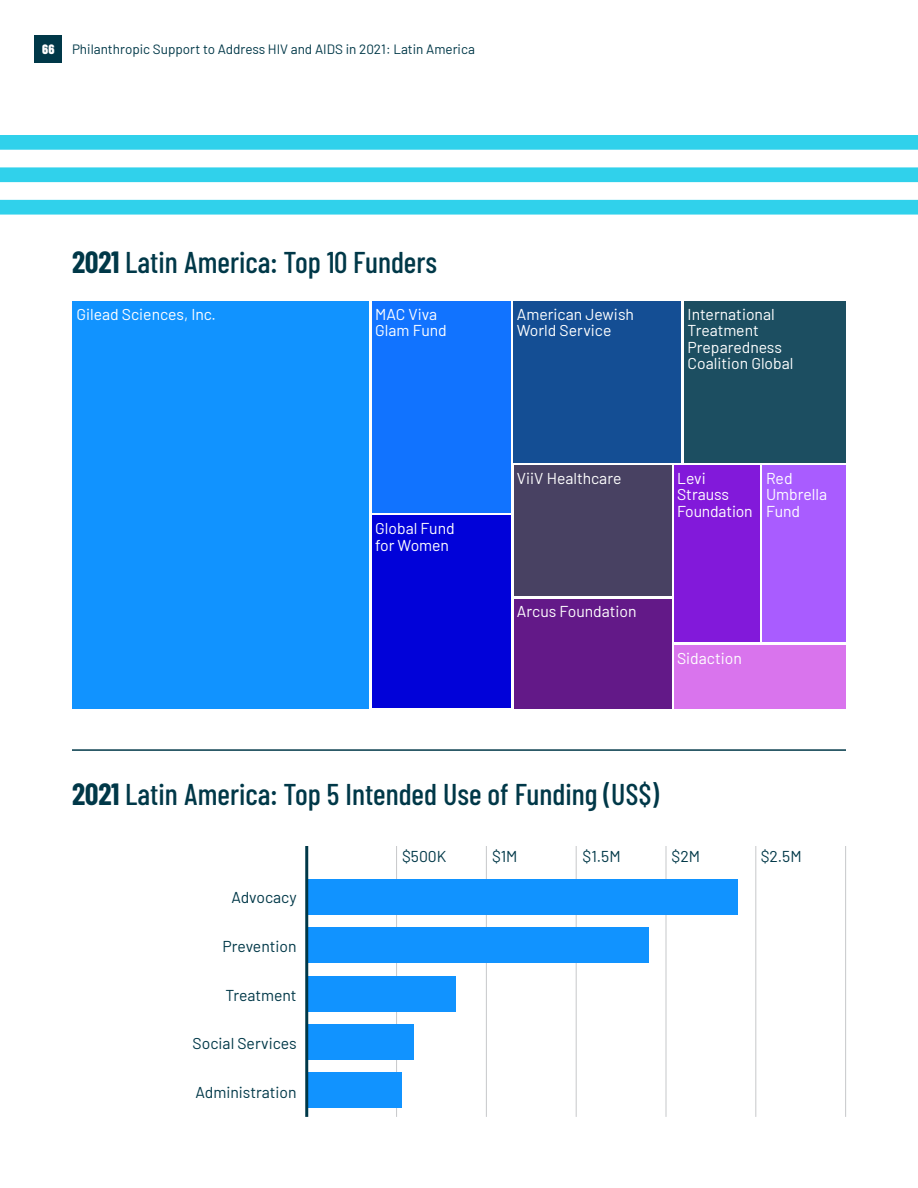
<style>
.page{position:relative;width:918px;height:1188px;background:#fff}
.page>*{position:absolute;margin:0;border:0;box-sizing:border-box;transform-origin:0 0}
.Chart_title_-_BarCon{font:500 30px "Barlow Condensed";color:#003848}
.Body_-_Barlow_10_5_n{font:15.75px/16.5px "Barlow";color:#fff}
.t1{font:15.75px "Barlow";color:#003848}
.Body_-_Barlow_10_5_n-2{font:13.5px "Barlow";color:#003848}
.t2{font:800 13.5px "Barlow Condensed";color:#fff}
.s1{font-weight:700}
</style>
<div class="page">
<hr style="left:396px;top:846px;width:1px;height:271px;background:#c7c8ca">
<hr style="left:486px;top:846px;width:1px;height:271px;background:#c7c8ca">
<hr style="left:755px;top:846px;width:1px;height:271px;background:#c7c8ca">
<hr style="left:666px;top:846px;width:1px;height:271px;background:#c7c8ca">
<hr style="left:576px;top:846px;width:1px;height:271px;background:#c7c8ca">
<hr style="left:845px;top:846px;width:1px;height:271px;background:#c7c8ca">
<div style="left:308px;top:879px;width:430px;height:36px;background:#1193ff"></div>
<div style="left:308px;top:927px;width:341px;height:36px;background:#1193ff"></div>
<div style="left:308px;top:976px;width:148px;height:36px;background:#1193ff"></div>
<div style="left:308px;top:1024px;width:106px;height:36px;background:#1193ff"></div>
<div style="left:308px;top:1072px;width:94px;height:36px;background:#1193ff"></div>
<div style="left:72px;top:301px;width:297px;height:407px;background:#1193ff"></div>
<div style="left:372px;top:301px;width:139px;height:212px;background:#1173ff"></div>
<div style="left:372px;top:516px;width:139px;height:192px;background:#0102d9"></div>
<div style="left:514px;top:301px;width:167px;height:161px;background:#144e94"></div>
<div style="left:684px;top:301px;width:162px;height:161px;background:#1c4e61"></div>
<div style="left:514px;top:465px;width:157px;height:131px;background:#484162"></div>
<div style="left:674px;top:465px;width:86px;height:177px;background:#8219da"></div>
<div style="left:514px;top:599px;width:157px;height:109px;background:#631988"></div>
<div style="left:674px;top:645px;width:172px;height:63px;background:#d974ed"></div>
<div style="left:763px;top:465px;width:83px;height:177px;background:#a95cff"></div>
<hr style="left:72px;top:749px;width:774px;height:2px;background:#003848">
<hr style="left:305px;top:846px;width:3px;height:271px;background:#003848">
<div style="left:0;top:200px;width:918px;height:15px;background:#30d1eb"></div>
<div style="left:0;top:167px;width:918px;height:15px;background:#30d1eb"></div>
<div style="left:0;top:135px;width:918px;height:15px;background:#30d1eb"></div>
<div style="left:35px;top:35px;width:27px;height:27px;background:#003848"></div>
<p class="t2" style="left:42px;top:41px;width:14px">66</p>
<p class="Body_-_Barlow_10_5_n-2" style="left:72px;top:39px;width:404px">Philanthropic Support to Address HIV and AIDS in 2021: Latin America</p>
<h4 class="Chart_title_-_BarCon" style="left:72px;top:243px;width:367px"><span class="s1">2021</span> Latin America: Top 10 Funders</h4>
<p class="Body_-_Barlow_10_5_n" style="left:76px;top:305px;width:141px">Gilead Sciences, Inc.</p>
<p class="Body_-_Barlow_10_5_n" style="left:375px;top:305px;width:73px">MAC Viva<br>Glam Fund</p>
<p class="Body_-_Barlow_10_5_n" style="left:375px;top:519px;width:81px">Global Fund for Women</p>
<p class="Body_-_Barlow_10_5_n" style="left:517px;top:305px;width:119px">American Jewish<br>World Service</p>
<p class="Body_-_Barlow_10_5_n" style="left:517px;top:469px;width:106px">ViiV Healthcare</p>
<p class="Body_-_Barlow_10_5_n" style="left:517px;top:602px;width:121px">Arcus Foundation</p>
<p class="Body_-_Barlow_10_5_n" style="left:688px;top:305px;width:107px">International<br>Treatment<br>Preparedness<br>Coalition Global</p>
<p class="Body_-_Barlow_10_5_n" style="left:677px;top:469px;width:77px">Levi<br>Strauss<br>Foundation</p>
<p class="Body_-_Barlow_10_5_n" style="left:766px;top:469px;width:63px">Red<br>Umbrella<br>Fund</p>
<p class="Body_-_Barlow_10_5_n" style="left:677px;top:649px;width:66px">Sidaction</p>
<h4 class="Chart_title_-_BarCon" style="left:72px;top:775px;width:589px"><span class="s1">2021</span> Latin America: Top 5 Intended Use of Funding (US$)</h4>
<p class="t1" style="left:402px;top:845px;width:46px">$500K</p>
<p class="t1" style="left:492px;top:845px;width:27px">$1M</p>
<p class="t1" style="left:583px;top:845px;width:40px">$1.5M</p>
<p class="t1" style="left:672px;top:845px;width:30px">$2M</p>
<p class="t1" style="left:761px;top:845px;width:42px">$2.5M</p>
<p class="t1" style="left:231px;top:886px;width:67px">Advocacy</p>
<p class="t1" style="left:223px;top:935px;width:76px">Prevention</p>
<p class="t1" style="left:225px;top:984px;width:73px">Treatment</p>
<p class="t1" style="left:193px;top:1032px;width:106px">Social Services</p>
<p class="t1" style="left:195px;top:1081px;width:103px">Administration</p>
</div>
